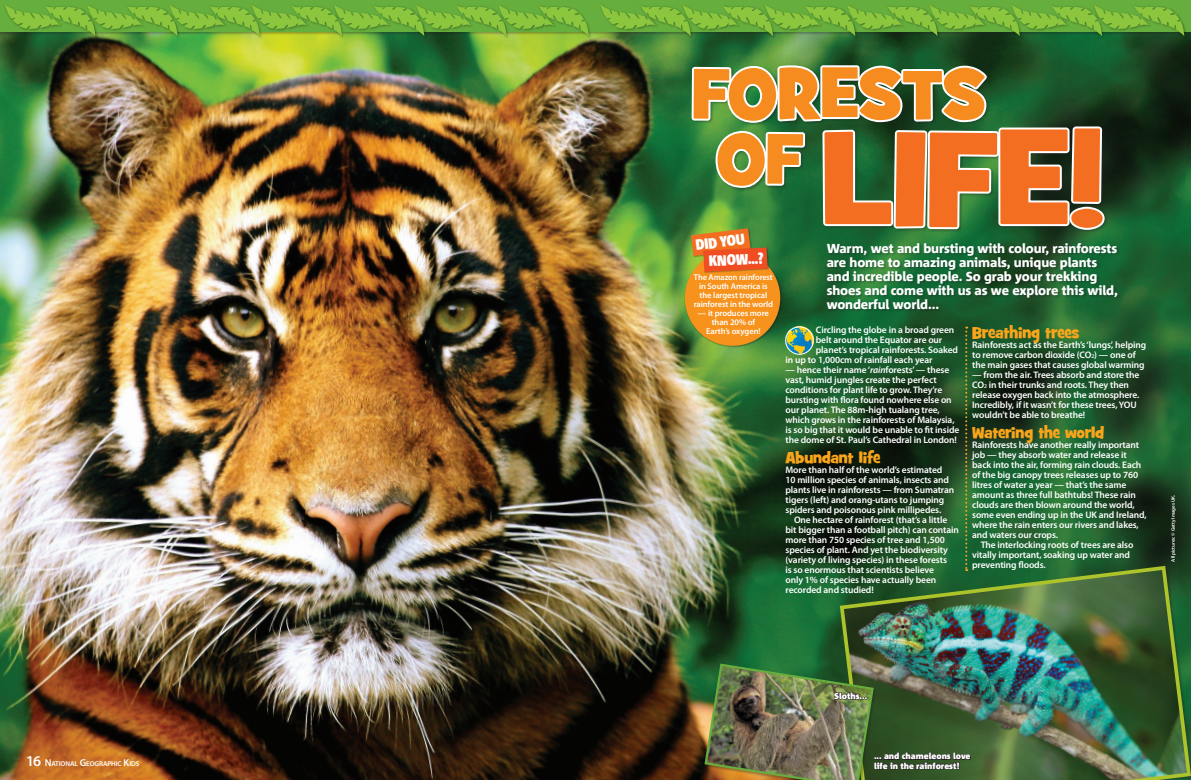
<style>
.page{position:relative;width:1191px;height:780px;background:#fff}
.page>*{position:absolute;margin:0;border:0;box-sizing:border-box;transform-origin:0 0}
.t1{font:135px "Grilled Cheese BTN";color:#f36e21}
.t2{font:71px "Grilled Cheese BTN";letter-spacing:-.015em;color:#f68b1f}
.t3{font:16px "Grilled Cheese BTN";letter-spacing:-.01em;color:#f9a51b}
.t4{font:900 15px "Corpid C1 Cd";color:#fff}
.t5{font:900 14.9px "Corpid C1 Cd";color:#fff}
.t6{font:800 13px/14px "Corpid C1";letter-spacing:-.01em;color:#fff}
.t7{font:600 9.5px/10px "Myriad Pro";letter-spacing:-.01em;color:#fff}
.t8{font:600 8.5px/9px "Myriad Pro";letter-spacing:-.01em;color:#fff;text-align:center}
.t9{font:900 8.5px/9.5px "Corpid C1";color:#fff}
.t10{font:600 7px "Myriad Pro";letter-spacing:-.015em;color:#fff}
.t11{font:600 5px "Myriad Pro";letter-spacing:-.01em;color:#fff}
.s1{font-size:15px}
.s2{font-size:10px}
.s3{font-weight:400}
.s4{font-style:italic}
</style>
<div class="page">
<img style="left:0;top:35px;width:1191px;height:745px">
<div style="left:0;top:0;width:1191px;height:31px;background:#66ae3d"></div>
<img style="left:42px;top:36px;width:57px;height:4px">
<img style="left:124px;top:36px;width:57px;height:4px">
<img style="left:207px;top:36px;width:57px;height:4px">
<img style="left:289px;top:36px;width:57px;height:4px">
<img style="left:371px;top:36px;width:57px;height:4px">
<img style="left:453px;top:36px;width:57px;height:4px">
<img style="left:536px;top:28px;width:56px;height:12px">
<svg style="left:5px;top:5px;width:584px;height:31px"></svg>
<img style="left:1184px;top:25px;width:4px;height:15px">
<svg style="left:820px;top:588px;width:17px;height:74px"></svg>
<img style="left:837px;top:563px;width:354px;height:217px">
<img style="left:600px;top:5px;width:584px;height:583px">
<img style="left:703px;top:662px;width:268px;height:118px">
<p class="t10" style="left:26px;top:759px;width:115px"><span class="s1">16</span> <span class="s2">N</span>ATIONAL <span class="s2">G</span>EOGRAPHIC <span class="s2">K</span>IDS</p>
<p class="t2" style="left:692px;top:47px;width:296px">FORESTS</p>
<p class="t1" style="left:716px;top:90px;width:391px"><sup>OF</sup> LIFE!</p>
<p class="t6" style="left:826px;top:241px;width:293px">Warm, wet and bursting with colour, rainforests are home to amazing animals, unique plants and incredible people. So grab your trekking shoes and come with us as we explore this wild, wonderful world...</p>
<p class="t4" style="left:694px;top:235px;width:51px;rotate:-7deg">DID YOU</p>
<p class="t5" style="left:708px;top:251px;width:56px;rotate:-3deg">KNOW...?</p>
<p class="t8" style="left:693px;top:273px;width:81px">The Amazon rainforest in South America is the largest tropical rainforest in the world</p>
<p class="t8" style="left:698px;top:309px;width:72px">— it produces more than 20% of<br>Earth’s oxygen!</p>
<p class="t3" style="left:972px;top:322px;width:109px">Breathing trees</p>
<p class="t7" style="left:972px;top:340px;width:176px">Rainforests act as the Earth’s ‘lungs’, helping to remove carbon dioxide (CO<span class="s3">2</span>) — one of the main gases that causes global warming</p>
<p class="t7" style="left:972px;top:370px;width:169px">— from the air. Trees absorb and store the CO<span class="s3">2</span> in their trunks and roots. They then release oxygen back into the atmosphere.<br>Incredibly, if it wasn’t for these trees, YOU wouldn’t be able to breathe!</p>
<p class="t3" style="left:972px;top:422px;width:134px">Watering the world</p>
<p class="t7" style="left:972px;top:440px;width:176px">Rainforests have another really important job — they absorb water and release it back into the air, forming rain clouds. Each of the big canopy trees releases up to 760 litres of water a year — that’s the same amount as three full bathtubs! These rain clouds are then blown around the world, some even ending up in the UK and Ireland, where the rain enters our rivers and lakes, and waters our crops.</p>
<p class="t7" style="left:972px;top:540px;width:163px;text-indent:9px">The interlocking roots of trees are also vitally important, soaking up water and preventing floods.</p>
<p class="t7" style="left:816px;top:325px;width:140px">Circling the globe in a broad green</p>
<p class="t7" style="left:816px;top:335px;width:128px">belt around the Equator are our</p>
<p class="t7" style="left:816px;top:345px;width:144px">planet’s tropical rainforests. Soaked</p>
<p class="t7" style="left:785px;top:355px;width:148px">in up to 1,000cm of rainfall each year</p>
<p class="t7" style="left:785px;top:365px;width:175px">— hence their name ‘<span class="s4">rain</span>forests’ — these vast, humid jungles create the perfect conditions for plant life to grow. They’re bursting with flora found nowhere else on our planet. The 88m-high tualang tree, which grows in the rainforests of Malaysia, is so big that it would be unable to fit inside the dome of St. Paul’s Cathedral in London!</p>
<p class="t3" style="left:785px;top:447px;width:96px">Abundant life</p>
<p class="t7" style="left:785px;top:465px;width:170px">More than half of the world’s estimated 10 million species of animals, insects and plants live in rainforests — from Sumatran tigers (left) and orang-utans to jumping spiders and poisonous pink millipedes.</p>
<p class="t7" style="left:785px;top:515px;width:175px;text-indent:9px">One hectare of rainforest (that’s a little bit bigger than a football pitch) can contain more than 750 species of tree and 1,500 species of plant. And yet the biodiversity (variety of living species) in these forests<br>is so enormous that scientists believe<br>only 1% of species have actually been recorded and studied!</p>
<p class="t11" style="left:1170px;top:561px;width:68px;rotate:-90deg">All pictures: © Getty Images UK.</p>
<p class="t9" style="left:834px;top:691px;width:34px">Sloths...</p>
<p class="t9" style="left:874px;top:751px;width:98px">... and chameleons love life in the rainforest!</p>
</div>
